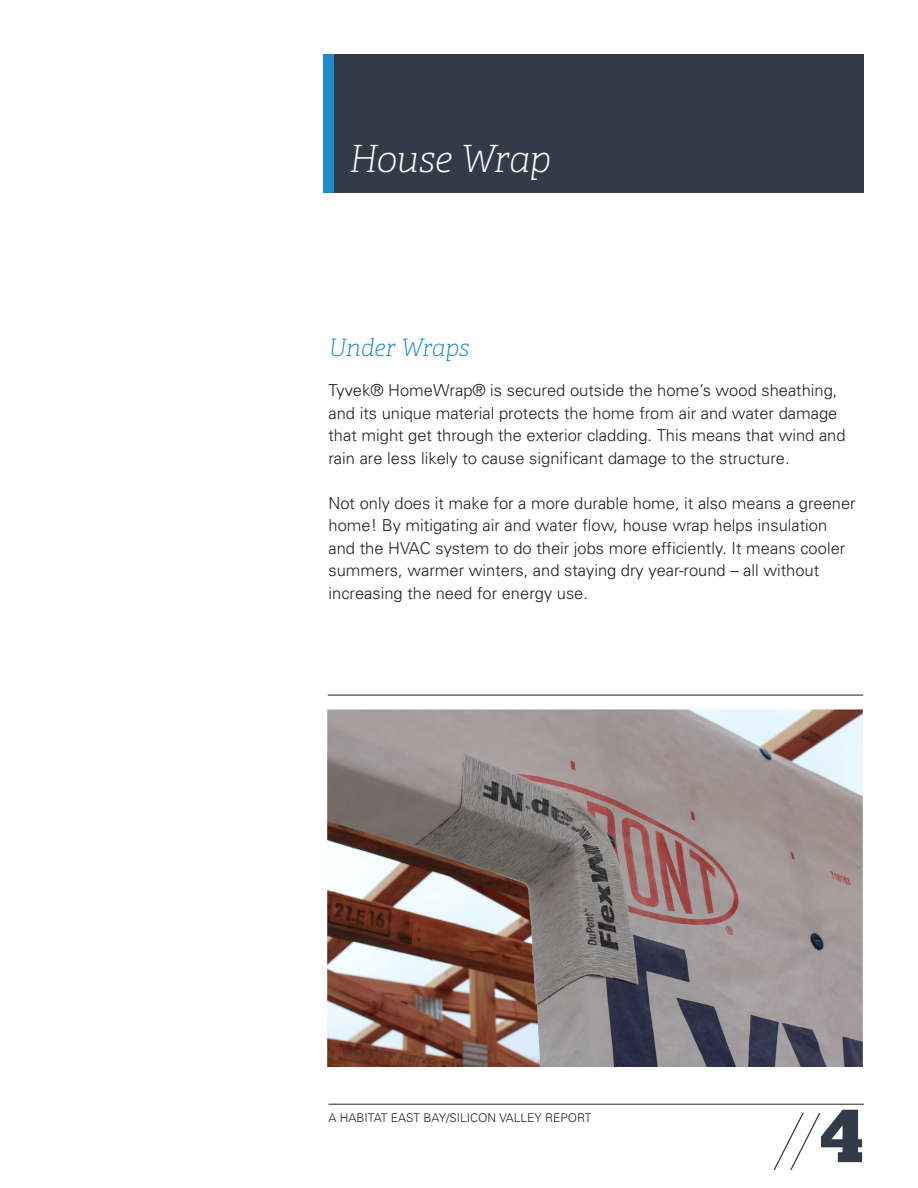
<style>
.page{position:relative;width:918px;height:1188px;background:#fff}
.page>*{position:absolute;margin:0;border:0;box-sizing:border-box;transform-origin:0 0}
.t1{font:100 61.5px "Gotham";color:#323b48}
.t2{font:italic 100 37.5px "Adelle";letter-spacing:-.03em;color:#fff}
.t3{font:italic 100 24px "Adelle";color:#1c8bcc}
.t4{font:300 16.5px/22.5px "Univers";color:#231f20}
.t5{font:300 12px "Univers";color:#231f20}
.s1{font-family:"Chunk Five";font-weight:400;font-size:75px}
</style>
<div class="page">
<div style="left:328px;top:54px;width:536px;height:138px;background:#323b48"></div>
<svg style="left:707px;top:1103px;width:157px;height:1px"></svg>
<hr style="left:328px;top:1104px;width:536px;height:1px;background:#231f20">
<div style="left:323px;top:54px;width:11px;height:138px;background:#1b8bcb"></div>
<hr style="left:328px;top:695px;width:535px;height:1px;background:#231f20">
<img style="left:328px;top:709px;width:535px;height:357px">
<p class="t2" style="left:349px;top:136px;width:204px">House Wrap</p>
<p class="t3" style="left:328px;top:333px;width:143px">Under Wraps</p>
<p class="t4" style="left:328px;top:379px;width:519px">Tyvek® HomeWrap® is secured outside the home’s wood sheathing, and its unique material protects the home from air and water damage that might get through the exterior cladding. This means that wind and rain are less likely to cause significant damage to the structure.</p>
<p class="t4" style="left:328px;top:492px;width:529px">Not only does it make for a more durable home, it also means a greener home! By mitigating air and water flow, house wrap helps insulation and the HVAC system to do their jobs more efficiently. It means cooler summers, warmer winters, and staying dry year-round – all without increasing the need for energy use.</p>
<p class="t5" style="left:328px;top:1111px;width:265px">A HABITAT EAST BAY/SILICON VALLEY REPORT</p>
<p class="t1" style="left:775px;top:1103px;width:91px">//<span class="s1">4</span></p>
</div>
